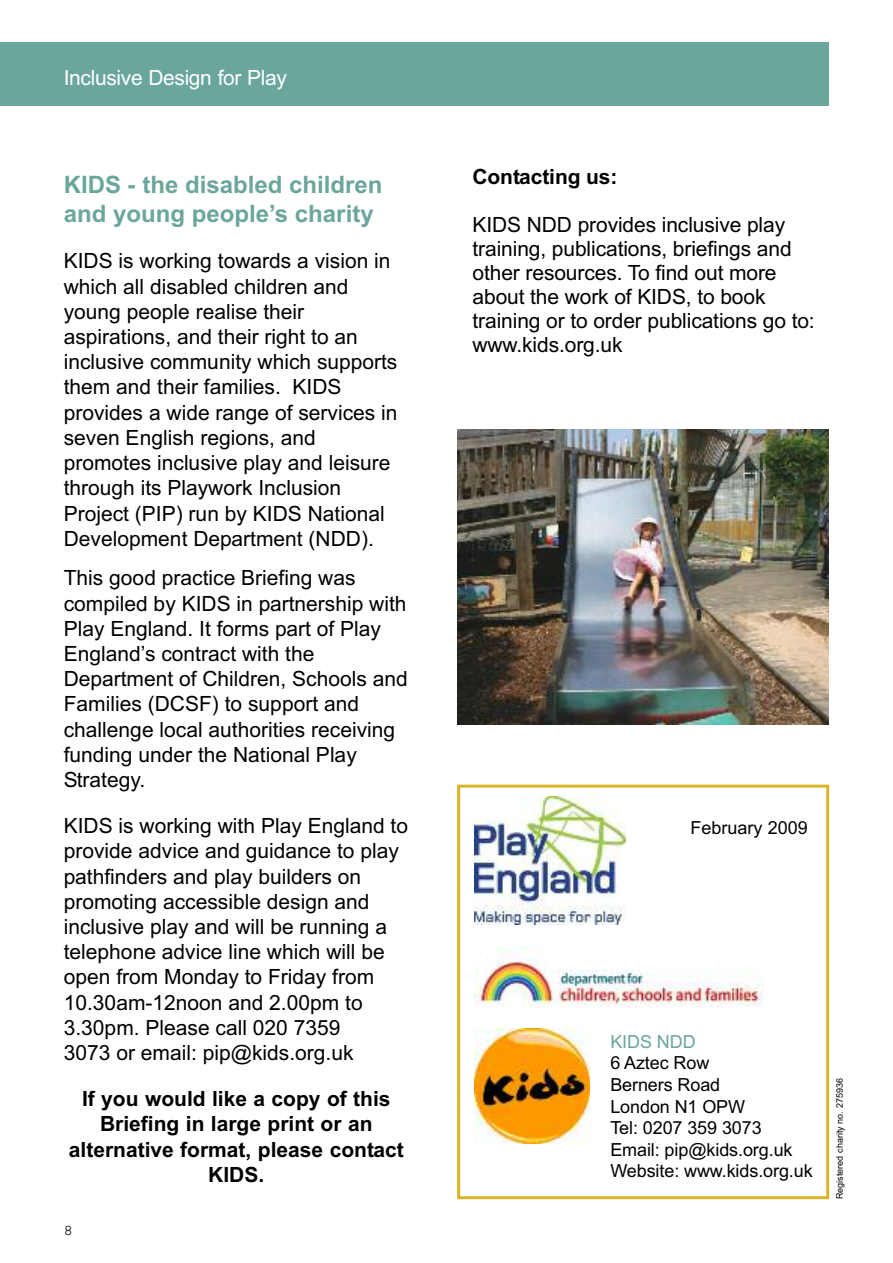
<style>
.page{position:relative;width:893px;height:1263px;background:#fff}
.page>*{position:absolute;margin:0;border:0;box-sizing:border-box;transform-origin:0 0}
.t1{font:700 24px/28.8px "Arial";color:#6ba69d}
.t2{font:21px/25.2px "Arial";color:#000}
.t3{font:700 21px/25.2px "Arial";color:#000;text-align:center}
.t4{font:21px "Arial";letter-spacing:-.015em;color:#fff}
.t5{font:18px/21.6px "Arial";letter-spacing:-.005em;color:#000}
.t6{font:18px "Arial";letter-spacing:-.005em;color:#6ba69d}
.t7{font:15px "Courier";color:#000}
.t8{font:9px "Arial";color:#000}
</style>
<div class="page">
<div style="left:457px;top:785px;width:372px;height:414px;border:3px solid #dab428"></div>
<div style="left:0;top:43px;width:829px;height:63px;background:#6ba69d"></div>
<img style="left:475px;top:946px;width:288px;height:61px">
<img style="left:474px;top:797px;width:151px;height:127px">
<img style="left:474px;top:1028px;width:115px;height:116px">
<img style="left:457px;top:429px;width:371px;height:295px">
<p class="t4" style="left:64px;top:64px;width:225px">Inclusive Design for Play</p>
<p class="t1" style="left:64px;top:171px;width:320px">KIDS - the disabled children and young people’s charity</p>
<p class="t2" style="left:64px;top:249px;width:335px">KIDS is working towards a vision in which all disabled children and young people realise their aspirations, and their right to an inclusive community which supports them and their families. KIDS provides a wide range of services in seven English regions, and promotes inclusive play and leisure through its Playwork Inclusion<br>Project (PIP) run by KIDS National<br>Development Department (NDD).</p>
<p class="t2" style="left:64px;top:566px;width:346px">This good practice Briefing was compiled by KIDS in partnership with<br>Play England. It forms part of Play<br>England’s contract with the<br>Department of Children, Schools and<br>Families (DCSF) to support and challenge local authorities receiving funding under the National Play<br>Strategy.</p>
<p class="t2" style="left:64px;top:813px;width:346px">KIDS is working with Play England to provide advice and guidance to play pathfinders and play builders on promoting accessible design and inclusive play and will be running a telephone advice line which will be open from Monday to Friday from<br>10.30am-12noon and 2.00pm to<br>3.30pm. Please call 020 7359<br>3073 or email: pip@kids.org.uk</p>
<p class="t3" style="left:69px;top:1087px;width:336px">If you would like a copy of this<br>Briefing in large print or an alternative format, please contact<br>KIDS.</p>
<p class="t7" style="left:64px;top:1222px;width:10px">8</p>
<p class="t3" style="left:473px;top:165px;width:146px">Contacting us:</p>
<p class="t2" style="left:473px;top:213px;width:344px;line-height:24px">KIDS NDD provides inclusive play training, publications, briefings and other resources. To find out more about the work of KIDS, to book training or to order publications go to: www.kids.org.uk</p>
<p class="t5" style="left:690px;top:817px;width:119px">February 2009</p>
<p class="t6" style="left:610px;top:1030px;width:87px">KIDS NDD</p>
<p class="t5" style="left:610px;top:1052px;width:204px">6 Aztec Row<br>Berners Road<br>London N1 OPW<br>Tel: 0207 359 3073<br>Email: pip@kids.org.uk<br>Website: www.kids.org.uk</p>
<p class="t8" style="left:834px;top:1199px;width:122px;rotate:-90deg">Registered charity no. 275936</p>
</div>
